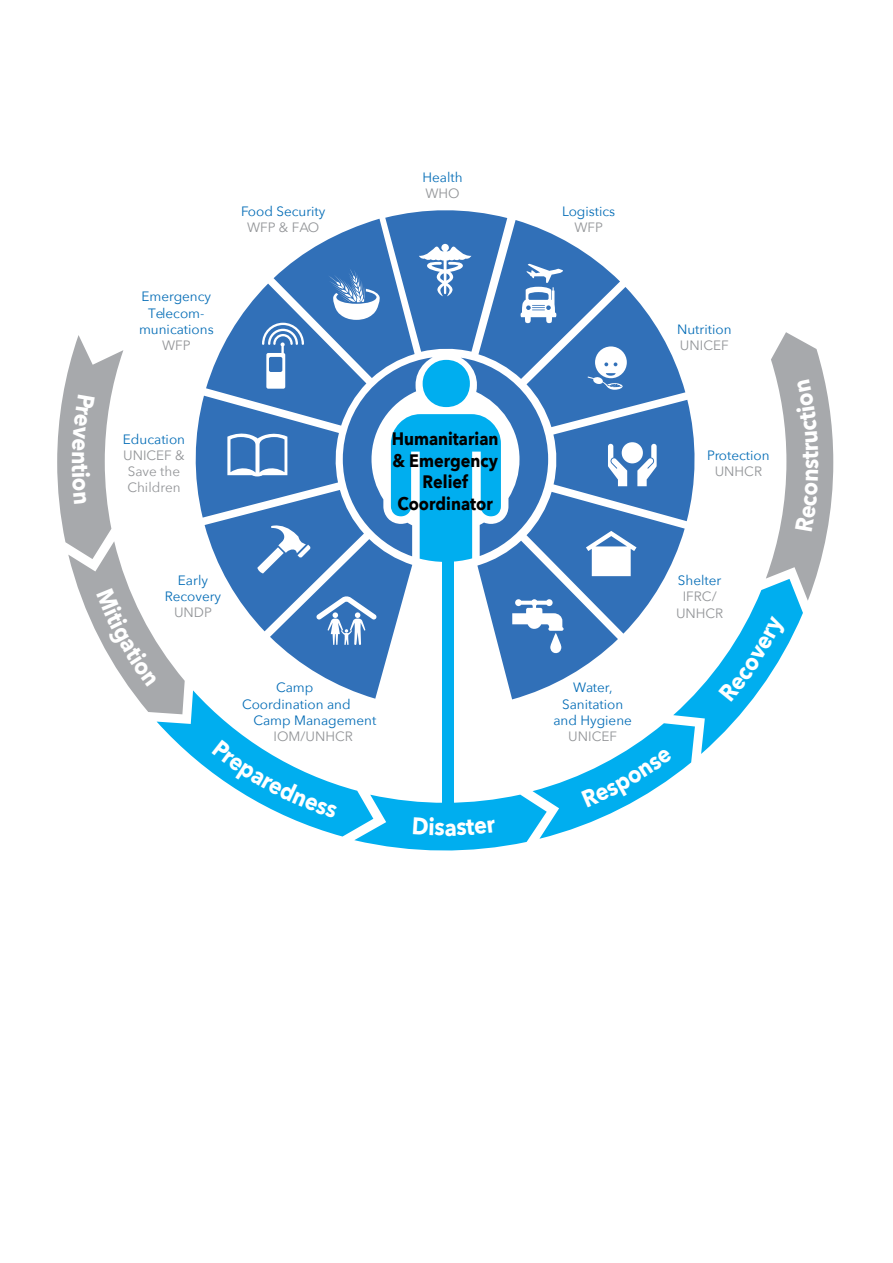
<style>
.page{position:relative;width:893px;height:1263px;background:#fff}
.page>*{position:absolute;margin:0;border:0;box-sizing:border-box;transform-origin:0 0}
.t1{font:700 24px "Avenir Next";color:#fff;scale:.9 1}
.t2{font:700 18px/21.6px "Avenir Next";color:#000;text-align:center;scale:.9 1}
.t3{font:13.5px/16.2px "Avenir Next";color:#036cb6;text-align:center}
.t4{font:13.5px/16.2px "Avenir Next";color:#939598;text-align:center}
</style>
<div class="page">
<svg style="left:320px;top:210px;width:251px;height:34px;fill:#3170b8"></svg>
<svg style="left:57px;top:244px;width:776px;height:607px"></svg>
<p class="t3" style="left:139px;top:288px;width:76px">Emergency<br>Telecom&shy;munications</p>
<p class="t4" style="left:162px;top:337px;width:30px">WFP</p>
<p class="t3" style="left:241px;top:203px;width:86px">Food Security</p>
<p class="t4" style="left:247px;top:219px;width:74px">WFP &amp; FAO</p>
<p class="t3" style="left:422px;top:169px;width:42px">Health</p>
<p class="t4" style="left:425px;top:185px;width:36px">WHO</p>
<p class="t3" style="left:123px;top:430px;width:64px">Education</p>
<p class="t4" style="left:123px;top:446px;width:63px">UNICEF &amp;<br>Save the<br>Children</p>
<p class="t3" style="left:165px;top:572px;width:58px">Early<br>Recovery</p>
<p class="t4" style="left:174px;top:604px;width:39px">UNDP</p>
<h2 class="t2" style="left:392px;top:428px;width:120px">Humanitarian &amp; Emergency<br>Relief<br>Coordinator</h2>
<p class="t3" style="left:276px;top:679px;width:39px">Camp</p>
<p class="t3" style="left:242px;top:695px;width:110px">Coordination and</p>
<p class="t3" style="left:254px;top:711px;width:124px">Camp Management</p>
<p class="t4" style="left:274px;top:728px;width:81px">IOM/UNHCR</p>
<p class="t3" style="left:562px;top:203px;width:55px">Logistics</p>
<p class="t4" style="left:574px;top:219px;width:30px">WFP</p>
<p class="t3" style="left:553px;top:679px;width:80px">Water,<br>Sanitation and Hygiene</p>
<p class="t4" style="left:568px;top:728px;width:50px">UNICEF</p>
<p class="t3" style="left:677px;top:320px;width:56px">Nutrition</p>
<p class="t4" style="left:680px;top:337px;width:50px">UNICEF</p>
<p class="t3" style="left:707px;top:446px;width:64px">Protection</p>
<p class="t4" style="left:715px;top:463px;width:49px">UNHCR</p>
<h1 class="t1" style="left:789px;top:469px;width:13px;rotate:-90deg">s</h1>
<p class="t3" style="left:678px;top:572px;width:45px">Shelter</p>
<p class="t4" style="left:676px;top:588px;width:49px">IFRC/<br>UNHCR</p>
</div>
